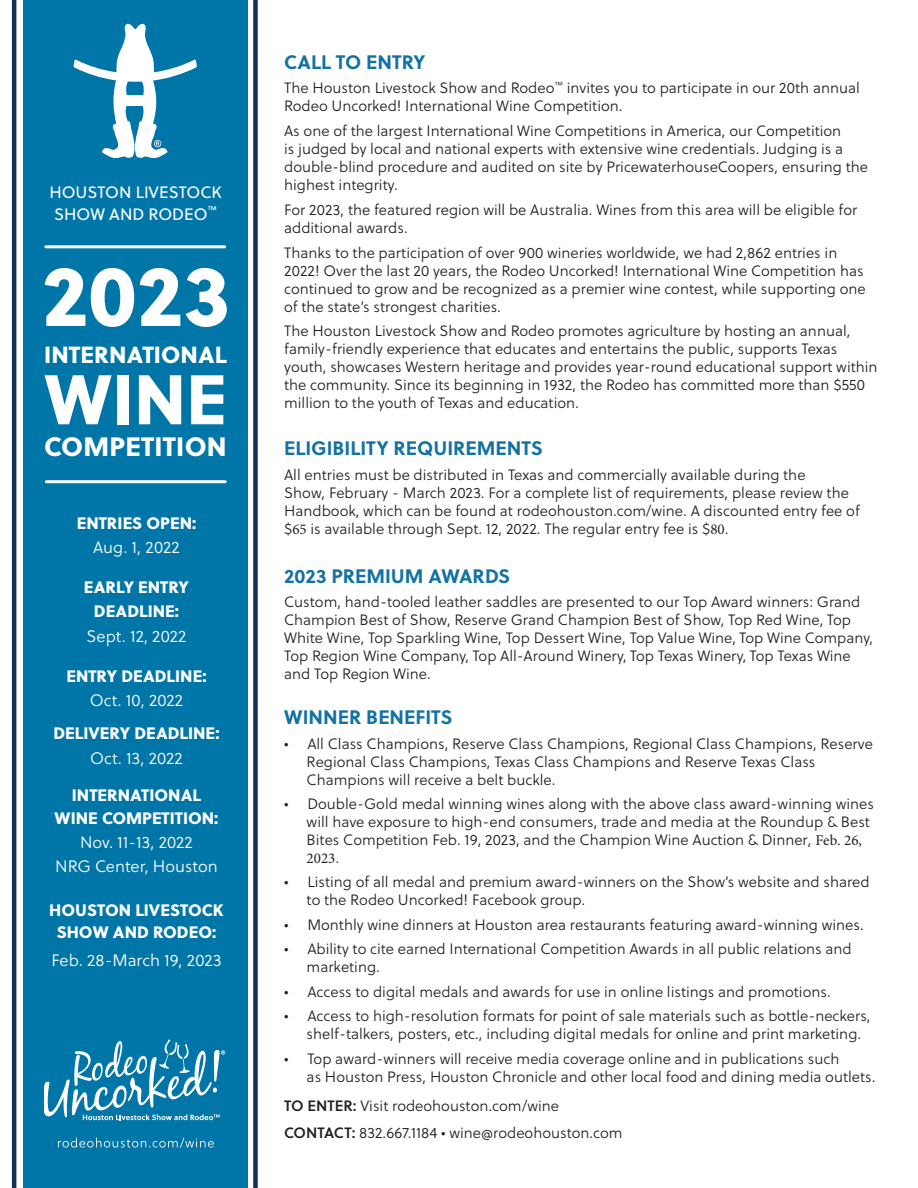
<style>
.page{position:relative;width:918px;height:1188px;background:#fff}
.page>*{position:absolute;margin:0;border:0;box-sizing:border-box;transform-origin:0 0}
.t1{font:70.05px "Soleil Xb";color:#fff}
.t2{font:26.55px "Soleil Xb";letter-spacing:.01em;color:#fff}
.t3{font:23.4px "Soleil Xb";letter-spacing:.005em;color:#fff}
.t4{font:700 19.5px "Soleil";color:#1372a2}
.t5{font:16.65px "Soleil Xb";color:#fff}
.t6{font:16.65px "Soleil Lt";color:#fff}
.t7{font:16.5px "Soleil";color:#fff}
.t8{font:15px/18px "Soleil Lt";color:#231f20}
.s1{font-family:"Minion Pro"}
.s2{font-family:"Soleil Sb"}
</style>
<div class="page">
<div style="left:23px;top:0;width:225px;height:1188px;background:#0076a8"></div>
<div style="left:253px;top:0;width:5px;height:1188px;background:#143059"></div>
<hr style="left:12px;top:0;width:4px;height:1188px;background:#143059">
<svg style="left:58px;top:1138px;width:156px;height:10px"></svg>
<svg style="left:44px;top:1039px;width:181px;height:81px"></svg>
<svg style="left:74px;top:24px;width:123px;height:134px"></svg>
<hr style="left:46px;top:245px;width:179px;height:3px;background:#fff">
<hr style="left:46px;top:480px;width:179px;height:3px;background:#fff">
<svg style="left:45px;top:268px;width:182px;height:59px"></svg>
<p class="t7" style="left:49px;top:180px;width:174px">HOUSTON LIVESTOCK</p>
<p class="t7" style="left:54px;top:202px;width:164px">SHOW AND RODEO<sup>™</sup></p>
<p class="t3" style="left:44px;top:336px;width:184px">INTERNATIONAL</p>
<p class="t1" style="left:44px;top:344px;width:184px">WINE</p>
<p class="t2" style="left:44px;top:426px;width:184px">COMPETITION</p>
<p class="t5" style="left:77px;top:510px;width:121px">ENTRIES OPEN:</p>
<p class="t6" style="left:93px;top:535px;width:88px">Aug. 1, 2022</p>
<p class="t5" style="left:84px;top:574px;width:107px">EARLY ENTRY</p>
<p class="t5" style="left:94px;top:598px;width:87px">DEADLINE:</p>
<p class="t6" style="left:86px;top:624px;width:102px">Sept. 12, 2022</p>
<p class="t5" style="left:66px;top:663px;width:142px">ENTRY DEADLINE:</p>
<p class="t6" style="left:90px;top:689px;width:95px">Oct. 10, 2022</p>
<p class="t5" style="left:53px;top:720px;width:168px">DELIVERY DEADLINE:</p>
<p class="t6" style="left:90px;top:746px;width:94px">Oct. 13, 2022</p>
<p class="t5" style="left:72px;top:782px;width:131px">INTERNATIONAL</p>
<p class="t5" style="left:55px;top:805px;width:165px">WINE COMPETITION:</p>
<p class="t6" style="left:80px;top:830px;width:114px">Nov. 11-13, 2022</p>
<p class="t6" style="left:55px;top:854px;width:164px">NRG Center, Houston</p>
<p class="t5" style="left:49px;top:897px;width:176px">HOUSTON LIVESTOCK</p>
<p class="t5" style="left:57px;top:919px;width:161px">SHOW AND RODEO:</p>
<p class="t6" style="left:51px;top:948px;width:172px">Feb. 28-March 19, 2023</p>
<p class="t4" style="left:284px;top:47px;width:143px">CALL TO ENTRY</p>
<p class="t8" style="left:284px;top:79px;width:577px">The Houston Livestock Show and Rodeo<sup>™</sup> invites you to participate in our 20th annual<br>Rodeo Uncorked! International Wine Competition.</p>
<p class="t8" style="left:284px;top:122px;width:585px">As one of the largest International Wine Competitions in America, our Competition<br>is judged by local and national experts with extensive wine credentials. Judging is a double-blind procedure and audited on site by PricewaterhouseCoopers, ensuring the highest integrity.</p>
<p class="t8" style="left:284px;top:200px;width:575px">For 2023, the featured region will be Australia. Wines from this area will be eligible for additional awards.</p>
<p class="t8" style="left:284px;top:243px;width:583px">Thanks to the participation of over 900 wineries worldwide, we had 2,862 entries in 2022! Over the last 20 years, the Rodeo Uncorked! International Wine Competition has continued to grow and be recognized as a premier wine contest, while supporting one of the state’s strongest charities.</p>
<p class="t8" style="left:284px;top:322px;width:595px">The Houston Livestock Show and Rodeo promotes agriculture by hosting an annual, family-friendly experience that educates and entertains the public, supports Texas youth, showcases Western heritage and provides year-round educational support within the community. Since its beginning in 1932, the Rodeo has committed more than $550 million to the youth of Texas and education.</p>
<p class="t4" style="left:284px;top:433px;width:260px">ELIGIBILITY REQUIREMENTS</p>
<p class="t8" style="left:284px;top:466px;width:577px">All entries must be distributed in Texas and commercially available during the<br>Show, February - March 2023. For a complete list of requirements, please review the Handbook, which can be found at rodeohouston.com/wine. A discounted entry fee of $<span class="s1">65</span> is available through Sept. 12, 2022. The regular entry fee is $<span class="s1">80</span>.</p>
<p class="t4" style="left:284px;top:561px;width:227px">2023 PREMIUM AWARDS</p>
<p class="t8" style="left:284px;top:593px;width:591px">Custom, hand-tooled leather saddles are presented to our Top Award winners: Grand Champion Best of Show, Reserve Grand Champion Best of Show, Top Red Wine, Top White Wine, Top Sparkling Wine, Top Dessert Wine, Top Value Wine, Top Wine Company, Top Region Wine Company, Top All-Around Winery, Top Texas Winery, Top Texas Wine and Top Region Wine.</p>
<p class="t4" style="left:284px;top:702px;width:170px">WINNER BENEFITS</p>
<p class="t8" style="left:307px;top:735px;width:568px;text-indent:-22px">• All Class Champions, Reserve Class Champions, Regional Class Champions, Reserve<br>Regional Class Champions, Texas Class Champions and Reserve Texas Class<br>Champions will receive a belt buckle.</p>
<p class="t8" style="left:307px;top:795px;width:569px;text-indent:-22px">• Double-Gold medal winning wines along with the above class award-winning wines will have exposure to high-end consumers, trade and media at the Roundup &amp; Best Bites Competition Feb. 19, 2023, and the Champion Wine Auction &amp; Dinner, <span class="s1">Feb. 26, 2023</span>.</p>
<p class="t8" style="left:307px;top:873px;width:565px;line-height:17.5px;text-indent:-22px">• Listing of all medal and premium award-winners on the Show’s website and shared to the Rodeo Uncorked! Facebook group.</p>
<p class="t8" style="left:284px;top:915px;width:581px">• Monthly wine dinners at Houston area restaurants featuring award-winning wines.</p>
<p class="t8" style="left:307px;top:940px;width:547px;line-height:17.5px;text-indent:-22px">• Ability to cite earned International Competition Awards in all public relations and marketing.</p>
<p class="t8" style="left:284px;top:982px;width:548px">• Access to digital medals and awards for use in online listings and promotions.</p>
<p class="t8" style="left:307px;top:1007px;width:566px;line-height:17.5px;text-indent:-22px">• Access to high-resolution formats for point of sale materials such as bottle-neckers, shelf-talkers, posters, etc., including digital medals for online and print marketing.</p>
<p class="t8" style="left:307px;top:1049px;width:570px;text-indent:-22px">• Top award-winners will receive media coverage online and in publications such<br>as Houston Press, Houston Chronicle and other local food and dining media outlets.</p>
<p class="t8" style="left:284px;top:1097px;width:276px"><span class="s2">TO ENTER:</span> Visit rodeohouston.com/wine</p>
<p class="t8" style="left:284px;top:1124px;width:340px"><span class="s2">CONTACT:</span> 832.667.1184 • wine@rodeohouston.com</p>
</div>
